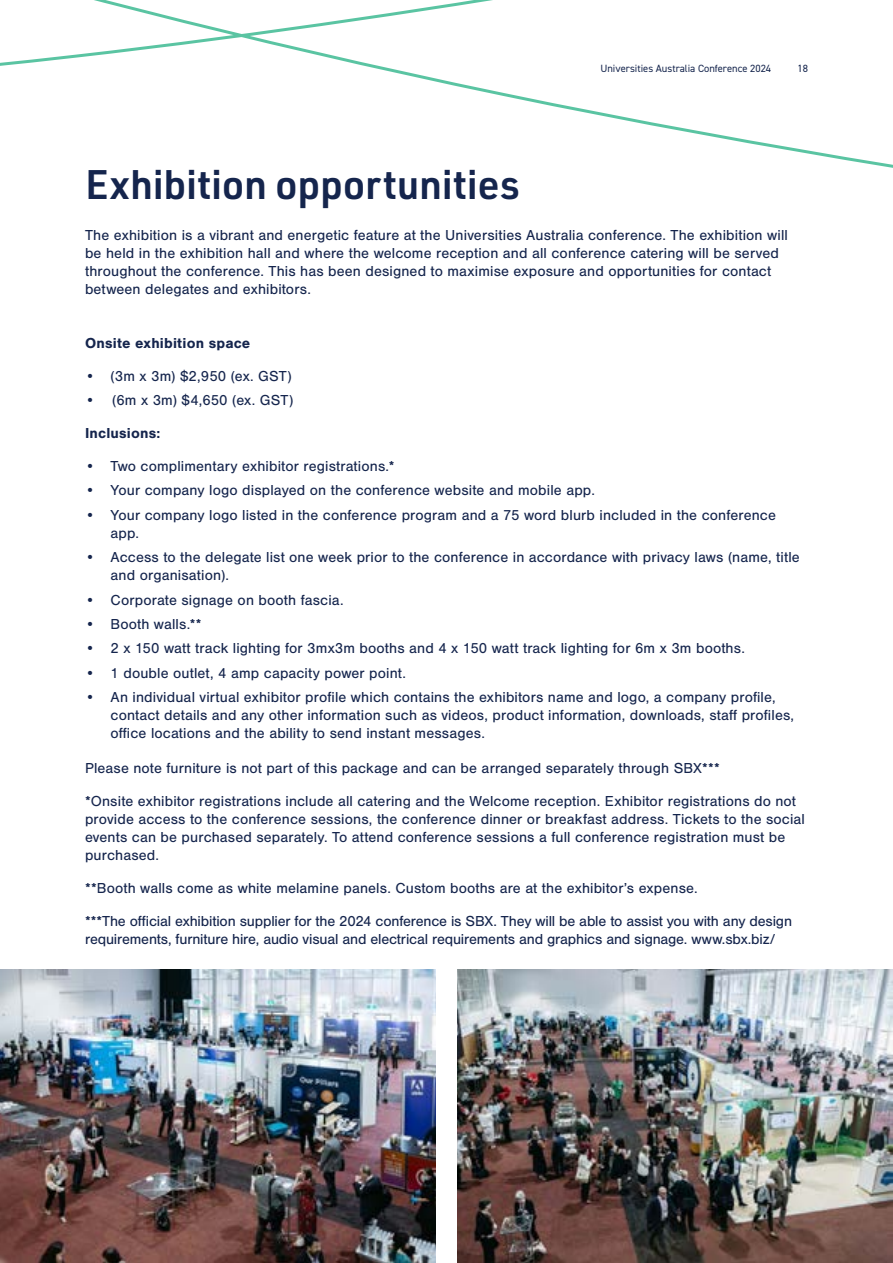
<style>
.page{position:relative;width:893px;height:1263px;background:#fff}
.page>*{position:absolute;margin:0;border:0;box-sizing:border-box;transform-origin:0 0}
.t1{font:600 40.5px "URWDIN";letter-spacing:-.01em;color:#15254d}
.t2{font:15px/18px "Nimbus San";letter-spacing:.01em;color:#15254d}
.t3{font:15px "Nimbus San";letter-spacing:-.01em;color:#15254d}
.t4{font:700 15px "Nimbus San";letter-spacing:.01em;color:#15254d}
.t5{font:10.5px "DIN2014";color:#15254d}
</style>
<div class="page">
<svg style="left:415px;top:77px;width:478px;height:91px"></svg>
<svg style="left:0;top:0;width:493px;height:77px"></svg>
<img style="left:0;top:969px;width:436px;height:294px">
<img style="left:457px;top:969px;width:436px;height:294px">
<p class="t5" style="left:600px;top:62px;width:172px">Universities Australia Conference 2024</p>
<p class="t5" style="left:797px;top:62px;width:12px">18</p>
<h1 class="t1" style="left:85px;top:157px;width:436px">Exhibition opportunities</h1>
<p class="t2" style="left:85px;top:226px;width:704px">The exhibition is a vibrant and energetic feature at the Universities Australia conference. The exhibition will be held in the exhibition hall and where the welcome reception and all conference catering will be served throughout the conference. This has been designed to maximise exposure and opportunities for contact between delegates and exhibitors.</p>
<p class="t4" style="left:85px;top:335px;width:167px">Onsite exhibition space</p>
<p class="t2" style="left:85px;top:367px;width:208px">• (3m x 3m) $2,950 (ex. GST)</p>
<p class="t2" style="left:85px;top:392px;width:210px">• (6m x 3m) $4,650 (ex. GST)</p>
<p class="t4" style="left:85px;top:425px;width:77px">Inclusions:</p>
<p class="t2" style="left:85px;top:457px;width:311px">• Two complimentary exhibitor registrations.*</p>
<p class="t2" style="left:85px;top:482px;width:511px">• Your company logo displayed on the conference website and mobile app.</p>
<p class="t2" style="left:111px;top:506px;width:667px;text-indent:-26px">• Your company logo listed in the conference program and a 75 word blurb included in the conference app.</p>
<p class="t2" style="left:111px;top:548px;width:691px;text-indent:-26px">• Access to the delegate list one week prior to the conference in accordance with privacy laws (name, title and organisation).</p>
<p class="t2" style="left:85px;top:591px;width:260px">• Corporate signage on booth fascia.</p>
<p class="t2" style="left:85px;top:615px;width:118px">• Booth walls.**</p>
<p class="t2" style="left:85px;top:640px;width:661px">• 2 x 150 watt track lighting for 3mx3m booths and 4 x 150 watt track lighting for 6m x 3m booths.</p>
<p class="t2" style="left:85px;top:664px;width:322px">• 1 double outlet, 4 amp capacity power point.</p>
<p class="t2" style="left:111px;top:688px;width:685px;text-indent:-26px">• An individual virtual exhibitor profile which contains the exhibitors name and logo, a company profile, contact details and any other information such as videos, product information, downloads, staff profiles, office locations and the ability to send instant messages.</p>
<p class="t2" style="left:85px;top:752px;width:712px;line-height:32.8px">Please note furniture is not part of this package and can be arranged separately through SBX***<br>*Onsite exhibitor registrations include all catering and the Welcome reception. Exhibitor registrations do not</p>
<p class="t2" style="left:85px;top:810px;width:721px">provide access to the conference sessions, the conference dinner or breakfast address. Tickets to the social events can be purchased separately. To attend conference sessions a full conference registration must be purchased.</p>
<p class="t2" style="left:85px;top:872px;width:708px;line-height:32.8px">**Booth walls come as white melamine panels. Custom booths are at the exhibitor’s expense.<br>***The official exhibition supplier for the 2024 conference is SBX. They will be able to assist you with any design</p>
<p class="t3" style="left:85px;top:930px;width:692px">requirements, furniture hire, audio visual and electrical requirements and graphics and signage. www.sbx.biz/</p>
</div>
